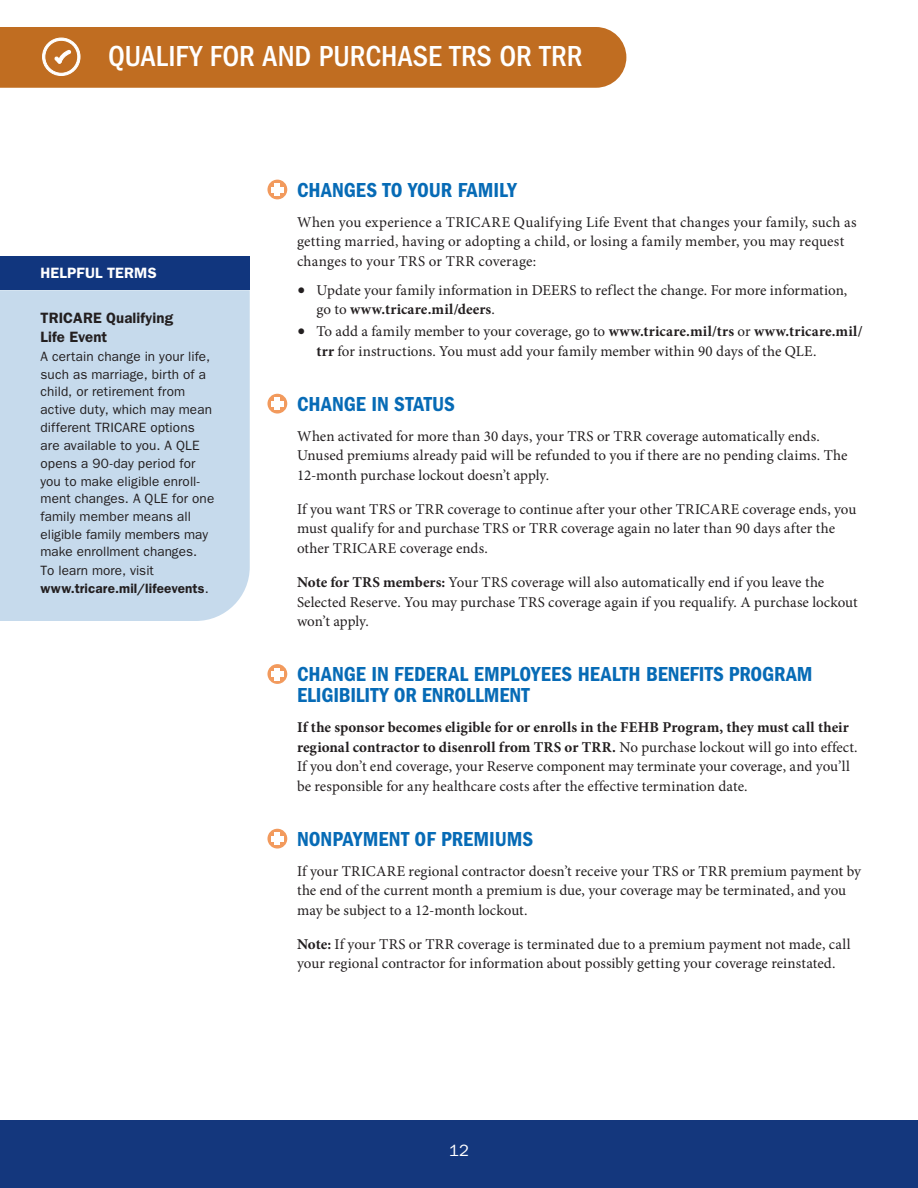
<style>
.page{position:relative;width:918px;height:1188px;background:#fff}
.page>*{position:absolute;margin:0;border:0;box-sizing:border-box;transform-origin:0 0}
.t1{font:500 condensed 30px "ITC Franklin Gothic Std";color:#fff}
.t2{font:21px/21px "ITC Franklin Gothic Std Dm Cd";color:#076bb6}
.t3{font:16.5px "ITC Franklin Gothic Std";color:#fff}
.t4{font:15px/19.5px "Minion Pro";letter-spacing:.005em;color:#231f20}
.t5{font:600 15px/19.8px "ITC Franklin Gothic Std";letter-spacing:.005em;color:#231f20}
.t6{font:600 15px "ITC Franklin Gothic Std";letter-spacing:.015em;color:#fff}
.t7{font:13.5px/17.7px "ITC Franklin Gothic Std";letter-spacing:.005em;color:#231f20}
.t8{font:600 13.5px/17.9px "ITC Franklin Gothic Std";letter-spacing:.01em;color:#231f20}
.s1{font-weight:400}
.s2{font-size:21.75px}
.s3{font-weight:700}
</style>
<div class="page">
<div style="left:0;top:27px;width:626px;height:61px;background:#c06d21"></div>
<div style="left:267px;top:180px;width:20px;height:19px;background:#f29a5d;border-radius:50%"></div>
<div style="left:271px;top:187px;width:13px;height:5px;background:#fff"></div>
<div style="left:275px;top:183px;width:5px;height:13px;background:#fff"></div>
<div style="left:0;top:256px;width:250px;height:34px;background:#11367e"></div>
<div style="left:0;top:290px;width:250px;height:331px;background:#c6daec"></div>
<svg style="left:267px;top:394px;width:20px;height:20px"></svg>
<div style="left:271px;top:401px;width:13px;height:5px;background:#fff"></div>
<div style="left:275px;top:397px;width:5px;height:13px;background:#fff"></div>
<svg style="left:267px;top:664px;width:20px;height:20px"></svg>
<div style="left:271px;top:672px;width:13px;height:5px;background:#fff"></div>
<div style="left:275px;top:668px;width:5px;height:12px;background:#fff"></div>
<svg style="left:267px;top:829px;width:20px;height:20px"></svg>
<div style="left:271px;top:836px;width:13px;height:5px;background:#fff"></div>
<div style="left:275px;top:832px;width:5px;height:13px;background:#fff"></div>
<div style="left:0;top:1120px;width:918px;height:68px;background:#14377d"></div>
<p class="t1" style="left:108px;top:39px;width:476px">QUALIFY FOR AND PURCHASE TRS OR TRR</p>
<h3 class="t6" style="left:40px;top:264px;width:118px">HELPFUL TERMS</h3>
<p class="t5" style="left:40px;top:307px;width:134px">TRICARE Qualifying<br>Life Event</p>
<p class="t7" style="left:40px;top:347px;width:175px">A certain change in your life, such as marriage, birth of a child, or retirement from active duty, which may mean different TRICARE options are available to you. A QLE opens a 90-day period for you to make eligible enroll&shy;ment changes. A QLE for one family member means all eligible family members may make enrollment changes.</p>
<p class="t8" style="left:40px;top:561px;width:170px"><span class="s1">To learn more, visit </span>www.tricare.mil/lifeevents<span class="s1">.</span></p>
<h3 class="t2" style="left:297px;top:179px;width:221px">CHANGES TO YOUR FAMILY</h3>
<p class="t4" style="left:297px;top:212px;width:561px">When you experience a TRICARE Qualifying Life Event that changes your family, such as getting married, having or adopting a child, or losing a family member, you may request changes to your TRS or TRR coverage:</p>
<p class="t4" style="left:316px;top:280px;width:532px;text-indent:-20px"><span class="s2">•</span> Update your family information in DEERS to reflect the change. For more information, go to <span class="s3">www.tricare.mil/deers</span>.</p>
<p class="t4" style="left:316px;top:322px;width:548px;text-indent:-20px"><span class="s2">•</span> To add a family member to your coverage, go to <span class="s3">www.tricare.mil/trs</span> or <span class="s3">www.tricare.mil/ trr</span> for instructions. You must add your family member within 90 days of the QLE.</p>
<h3 class="t2" style="left:297px;top:393px;width:160px">CHANGE IN STATUS</h3>
<p class="t4" style="left:297px;top:426px;width:552px">When activated for more than 30 days, your TRS or TRR coverage automatically ends.<br>Unused premiums already paid will be refunded to you if there are no pending claims. The<br>12-month purchase lockout doesn’t apply.</p>
<p class="t4" style="left:297px;top:499px;width:561px">If you want TRS or TRR coverage to continue after your other TRICARE coverage ends, you must qualify for and purchase TRS or TRR coverage again no later than 90 days after the other TRICARE coverage ends.</p>
<p class="t4" style="left:297px;top:573px;width:562px"><span class="s3">Note for TRS members:</span> Your TRS coverage will also automatically end if you leave the<br>Selected Reserve. You may purchase TRS coverage again if you requalify. A purchase lockout won’t apply.</p>
<h3 class="t2" style="left:297px;top:664px;width:517px">CHANGE IN FEDERAL EMPLOYEES HEALTH BENEFITS PROGRAM<br>ELIGIBILITY OR ENROLLMENT</h3>
<p class="t4" style="left:297px;top:718px;width:562px"><span class="s3">If the sponsor becomes eligible for or enrolls in the FEHB Program, they must call their regional contractor to disenroll from TRS or TRR.</span> No purchase lockout will go into effect.<br>If you don’t end coverage, your Reserve component may terminate your coverage, and you’ll be responsible for any healthcare costs after the effective termination date.</p>
<h3 class="t2" style="left:297px;top:828px;width:238px">NONPAYMENT OF PREMIUMS</h3>
<p class="t4" style="left:297px;top:861px;width:566px">If your TRICARE regional contractor doesn’t receive your TRS or TRR premium payment by the end of the current month a premium is due, your coverage may be terminated, and you may be subject to a 12-month lockout.</p>
<p class="t4" style="left:297px;top:934px;width:555px"><span class="s3">Note:</span> If your TRS or TRR coverage is terminated due to a premium payment not made, call your regional contractor for information about possibly getting your coverage reinstated.</p>
<p class="t3" style="left:449px;top:1141px;width:21px">12</p>
</div>
